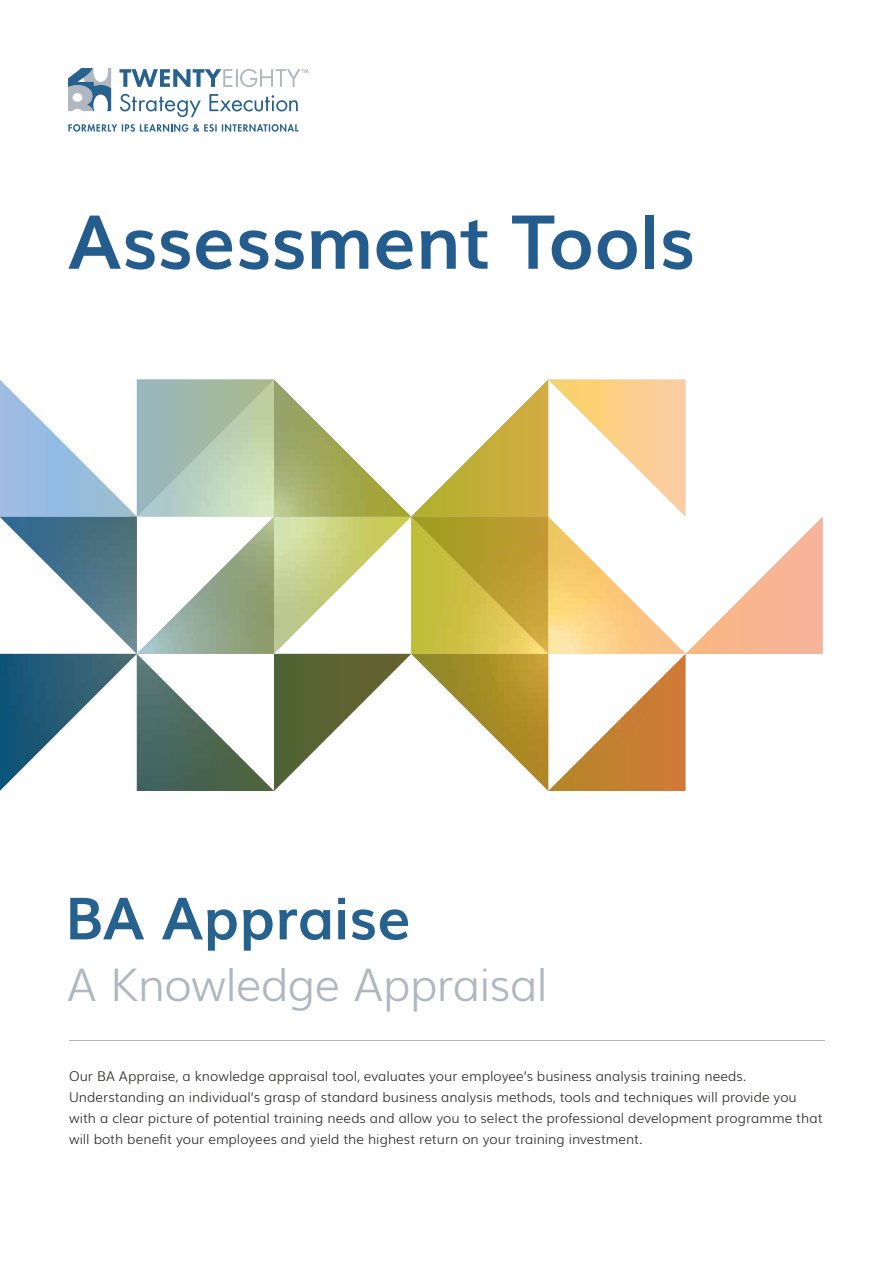
<style>
.page{position:relative;width:893px;height:1263px;background:#fff}
.page>*{position:absolute;margin:0;border:0;box-sizing:border-box;transform-origin:0 0}
.t1{font:700 74.85px "Muli";letter-spacing:-.01em;color:#235c8d}
.t2{font:700 58.5px "Muli";letter-spacing:-.005em;color:#27628e}
.t3{font:300 45px "Muli";letter-spacing:-.015em;color:#b0b7c0}
.t4{font:300 13.5px/21px "Muli";color:#2f2c2a}
</style>
<div class="page">
<hr style="left:69px;top:1040px;width:756px;height:1px;background:#b0b7c0">
<svg style="left:120px;top:94px;width:81px;height:23px"></svg>
<svg style="left:209px;top:94px;width:89px;height:17px"></svg>
<svg style="left:68px;top:124px;width:231px;height:8px"></svg>
<svg style="left:68px;top:68px;width:43px;height:43px"></svg>
<svg style="left:119px;top:69px;width:190px;height:18px"></svg>
<svg style="left:0;top:379px;width:823px;height:412px"></svg>
<img style="left:137px;top:596px;width:137px;height:58px">
<img style="left:40px;top:517px;width:97px;height:137px">
<img style="left:162px;top:519px;width:72px;height:77px">
<img style="left:194px;top:557px;width:78px;height:72px">
<h1 class="t1" style="left:68px;top:182px;width:629px">Assessment Tools</h1>
<h2 class="t2" style="left:65px;top:871px;width:348px">BA Appraise</h2>
<h3 class="t3" style="left:67px;top:949px;width:482px">A Knowledge Appraisal</h3>
<p class="t4" style="left:69px;top:1065px;width:755px">Our BA Appraise, a knowledge appraisal tool, evaluates your employee’s business analysis training needs.<br>Understanding an individual’s grasp of standard business analysis methods, tools and techniques will provide you with a clear picture of potential training needs and allow you to select the professional development programme that will both benefit your employees and yield the highest return on your training investment.</p>
</div>
